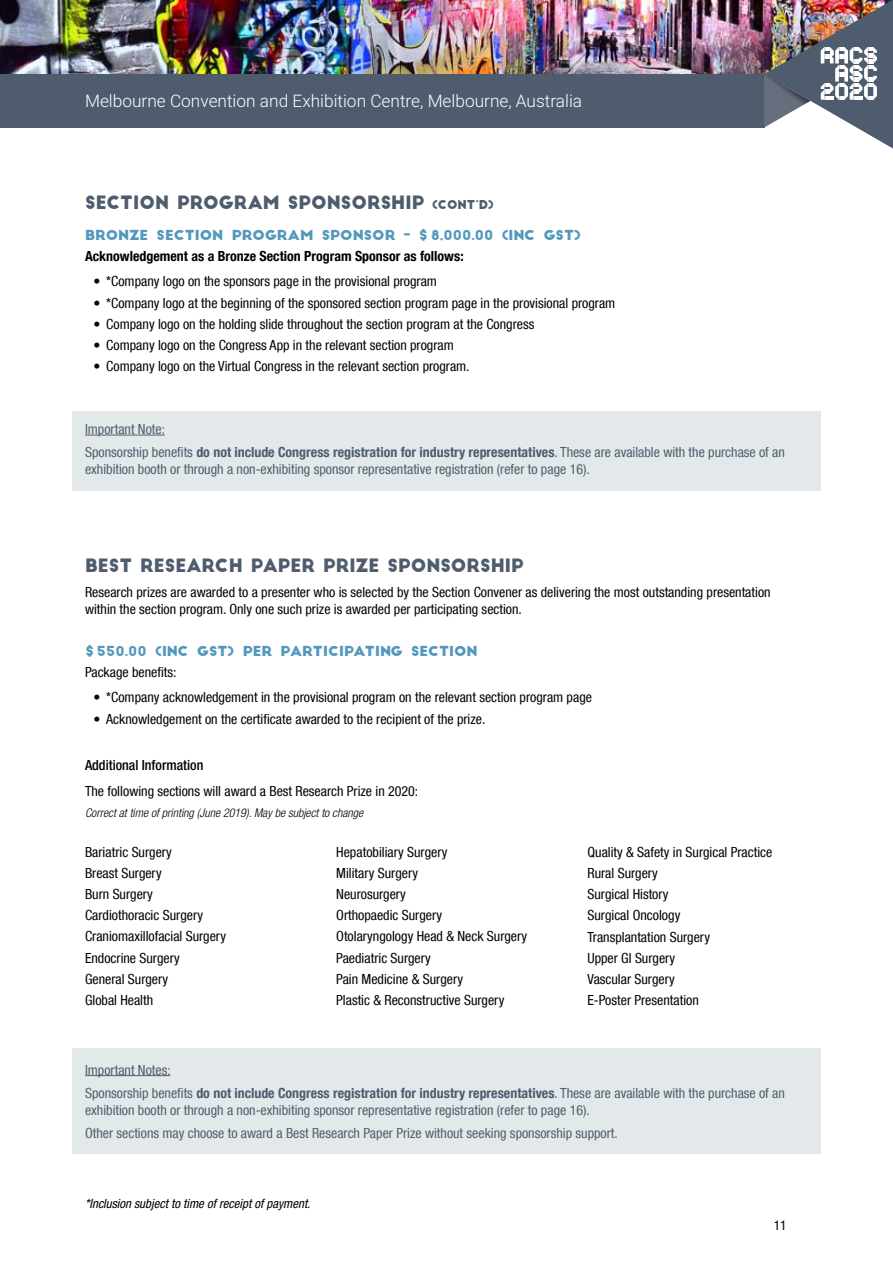
<style>
.page{position:relative;width:893px;height:1263px;background:#fff}
.page>*{position:absolute;margin:0;border:0;box-sizing:border-box;transform-origin:0 0}
.t1{font:18px "Big John";color:#4e5c6d}
.t2{font:300 17.25px "Roboto";color:#fff}
.t3{font:condensed 13.95px/21.1px "Helvetica Neue LT Com";color:#000}
.t4{font:condensed 13.95px/23.2px "Helvetica Neue LT Com";color:#4e5c6d}
.t5{font:700 condensed 13.95px "Helvetica Neue LT Com";color:#000}
.t6{font:500 condensed 13.95px "Helvetica Neue LT Com";color:#000}
.t7{font:13.5px "Big John";color:#5398bc;scale:1.06 1}
.t8{font:condensed 13.5px "Helvetica Neue LT Com";color:#000}
.t9{font:italic condensed 12.75px "Helvetica Neue LT Com";color:#000}
.t10{font:italic 300 condensed 12px "Helvetica Neue LT Com";color:#000}
.s1{font-size:12px}
.s2{font-weight:700}
</style>
<div class="page">
<img style="left:0;top:0;width:764px;height:74px">
<div style="left:0;top:74px;width:764px;height:54px;background:#4e5c6d"></div>
<div style="left:72px;top:1048px;width:749px;height:106px;background:#e3e9ea"></div>
<div style="left:72px;top:411px;width:749px;height:80px;background:#e3e9ea"></div>
<hr style="left:85px;top:1075px;width:85px;height:1px;background:#4e5c6d">
<hr style="left:85px;top:435px;width:80px;height:1px;background:#4e5c6d">
<img style="left:764px;top:0;width:129px;height:149px">
<p class="t2" style="left:85px;top:89px;width:499px">Melbourne Convention and Exhibition Centre, Melbourne, Australia</p>
<p class="t1" style="left:85px;top:194px;width:410px">SECTION PROGRAM SPONSORSHIP <span class="s1">(CONT’D)</span></p>
<p class="t7" style="left:85px;top:229px;width:93px">BRONZE SECTI</p>
<p class="t7" style="left:200px;top:229px;width:85px">ON PROGRAM</p>
<p class="t7" style="left:322px;top:229px;width:246px">SPONSOR - $8,000.00 (INC GST)</p>
<p class="t5" style="left:85px;top:248px;width:380px">Acknowledgement as a Bronze Section Program Sponsor as follows:</p>
<p class="t3" style="left:94px;top:271px;width:345px">• *Company logo on the sponsors page in the provisional program</p>
<p class="t3" style="left:94px;top:292px;width:523px">• *Company logo at the beginning of the sponsored section program page in the provisional program</p>
<p class="t3" style="left:94px;top:313px;width:442px">• Company logo on the holding slide throughout the section program at the Congress</p>
<p class="t3" style="left:94px;top:334px;width:362px">• Company logo on the Congress App in the relevant section program</p>
<p class="t3" style="left:94px;top:356px;width:378px">• Company logo on the Virtual Congress in the relevant section program.</p>
<p class="t4" style="left:85px;top:417px;width:701px">Important Note:<br>Sponsorship benefits <span class="s2">do not include Congress registration for industry representatives</span>. These are available with the purchase of an</p>
<p class="t4" style="left:85px;top:458px;width:506px">exhibition booth or through a non-exhibiting sponsor representative registration (refer to page 16).</p>
<p class="t1" style="left:85px;top:557px;width:440px">BEST RESEARCH PAPER PRIZE SPONSORSHIP</p>
<p class="t3" style="left:85px;top:583px;width:687px;line-height:17px">Research prizes are awarded to a presenter who is selected by the Section Convener as delivering the most outstanding presentation within the section program. Only one such prize is awarded per participating section.</p>
<p class="t7" style="left:85px;top:645px;width:194px">$550.00 (INC GST) PER PARTICIPATI</p>
<p class="t7" style="left:380px;top:645px;width:54px">NG SECTI</p>
<p class="t7" style="left:454px;top:645px;width:24px">ON</p>
<p class="t3" style="left:85px;top:661px;width:93px">Package benefits:</p>
<p class="t3" style="left:94px;top:687px;width:500px">• *Company acknowledgement in the provisional program on the relevant section program page</p>
<p class="t3" style="left:94px;top:708px;width:393px">• Acknowledgement on the certificate awarded to the recipient of the prize.</p>
<p class="t6" style="left:85px;top:757px;width:120px">Additional Information</p>
<p class="t3" style="left:85px;top:780px;width:335px">The following sections will award a Best Research Prize in 2020:</p>
<p class="t10" style="left:85px;top:805px;width:280px">Correct at time of printing (June 2019). May be subject to change</p>
<p class="t3" style="left:85px;top:841px;width:142px">Bariatric Surgery<br>Breast Surgery<br>Burn Surgery<br>Cardiothoracic Surgery<br>Craniomaxillofacial Surgery<br>Endocrine Surgery<br>General Surgery<br>Global Health</p>
<p class="t3" style="left:336px;top:841px;width:192px">Hepatobiliary Surgery<br>Military Surgery<br>Neurosurgery<br>Orthopaedic Surgery<br>Otolaryngology Head &amp; Neck Surgery<br>Paediatric Surgery<br>Pain Medicine &amp; Surgery<br>Plastic &amp; Reconstructive Surgery</p>
<p class="t3" style="left:587px;top:841px;width:186px">Quality &amp; Safety in Surgical Practice<br>Rural Surgery<br>Surgical History<br>Surgical Oncology<br>Transplantation Surgery<br>Upper GI Surgery<br>Vascular Surgery<br>E-Poster Presentation</p>
<p class="t4" style="left:85px;top:1058px;width:701px">Important Notes:<br>Sponsorship benefits <span class="s2">do not include Congress registration for industry representatives</span>. These are available with the purchase of an</p>
<p class="t4" style="left:85px;top:1098px;width:534px">exhibition booth or through a non-exhibiting sponsor representative registration (refer to page 16).<br>Other sections may choose to award a Best Research Paper Prize without seeking sponsorship support.</p>
<p class="t9" style="left:85px;top:1196px;width:227px">*Inclusion subject to time of receipt of payment.</p>
<p class="t8" style="left:774px;top:1217px;width:14px">11</p>
</div>
